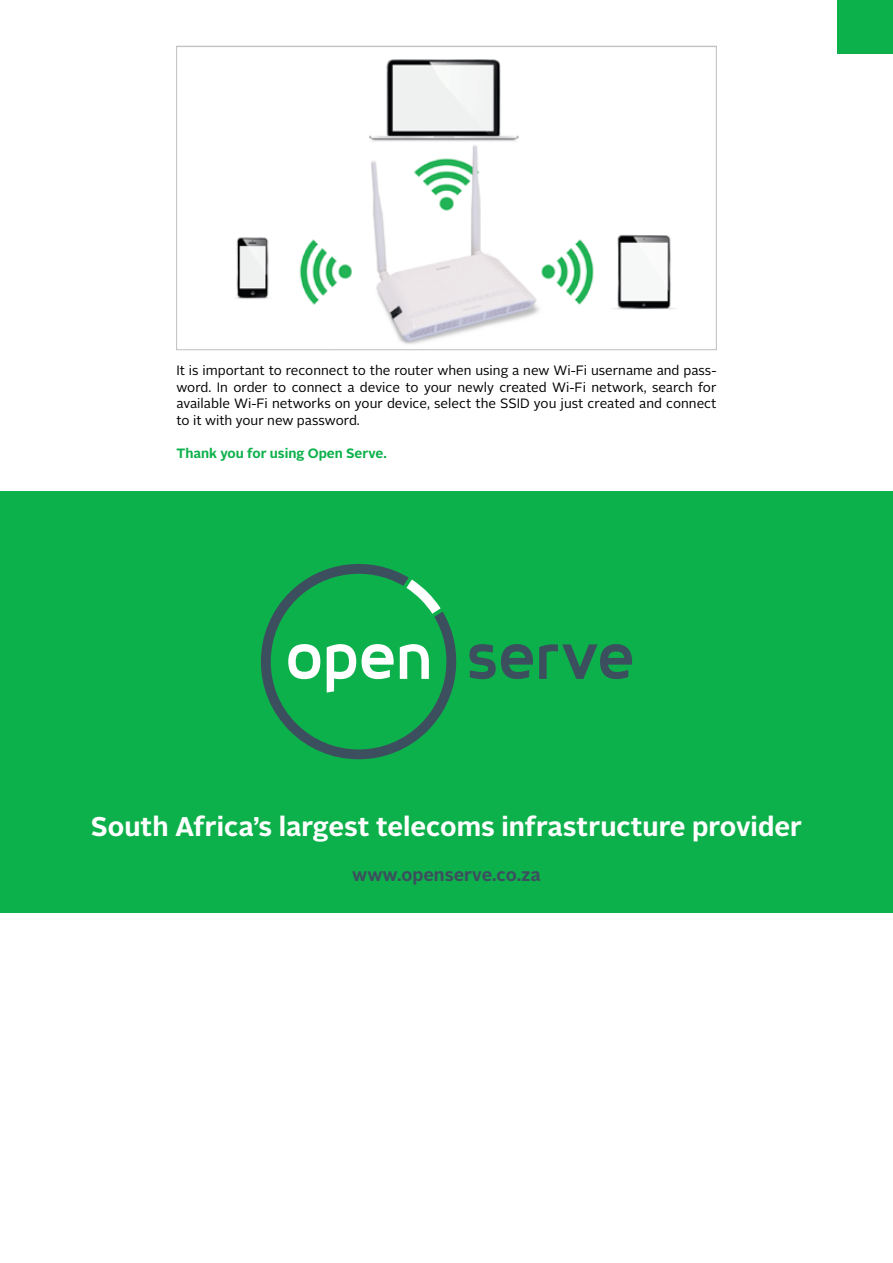
<style>
.page{position:relative;width:893px;height:1263px;background:#fff}
.page>*{position:absolute;margin:0;border:0;box-sizing:border-box;transform-origin:0 0}
.t1{font:700 27px "Alright Sans";color:#fff}
.t2{font:700 18px "Alright Sans";color:#3c4f5e}
.t3{font:13.5px/16.5px "Alright Sans";color:#000;text-align:justify}
.t4{font:700 13.5px "Alright Sans";color:#0db14b}
</style>
<div class="page">
<div style="left:838px;top:0;width:55px;height:53px;background:#0db14b"></div>
<img style="left:236px;top:59px;width:439px;height:285px">
<div style="left:176px;top:46px;width:540px;height:304px;border:1px solid #bcbec0"></div>
<div style="left:0;top:491px;width:893px;height:422px;background:#0db14b"></div>
<svg style="left:261px;top:564px;width:371px;height:195px"></svg>
<p class="t3" style="left:176px;top:362px;width:542px">It is important to reconnect to the router when using a new Wi-Fi username and pass&shy;word. In order to connect a device to your newly created Wi-Fi network, search for available Wi-Fi networks on your device, select the SSID you just created and connect to it with your new password.</p>
<p class="t4" style="left:176px;top:443px;width:212px">Thank you for using Open Serve.</p>
<h1 class="t1" style="left:91px;top:807px;width:713px">South Africa’s largest telecoms infrastructure provider</h1>
<h2 class="t2" style="left:352px;top:862px;width:190px">www.openserve.co.za</h2>
</div>
